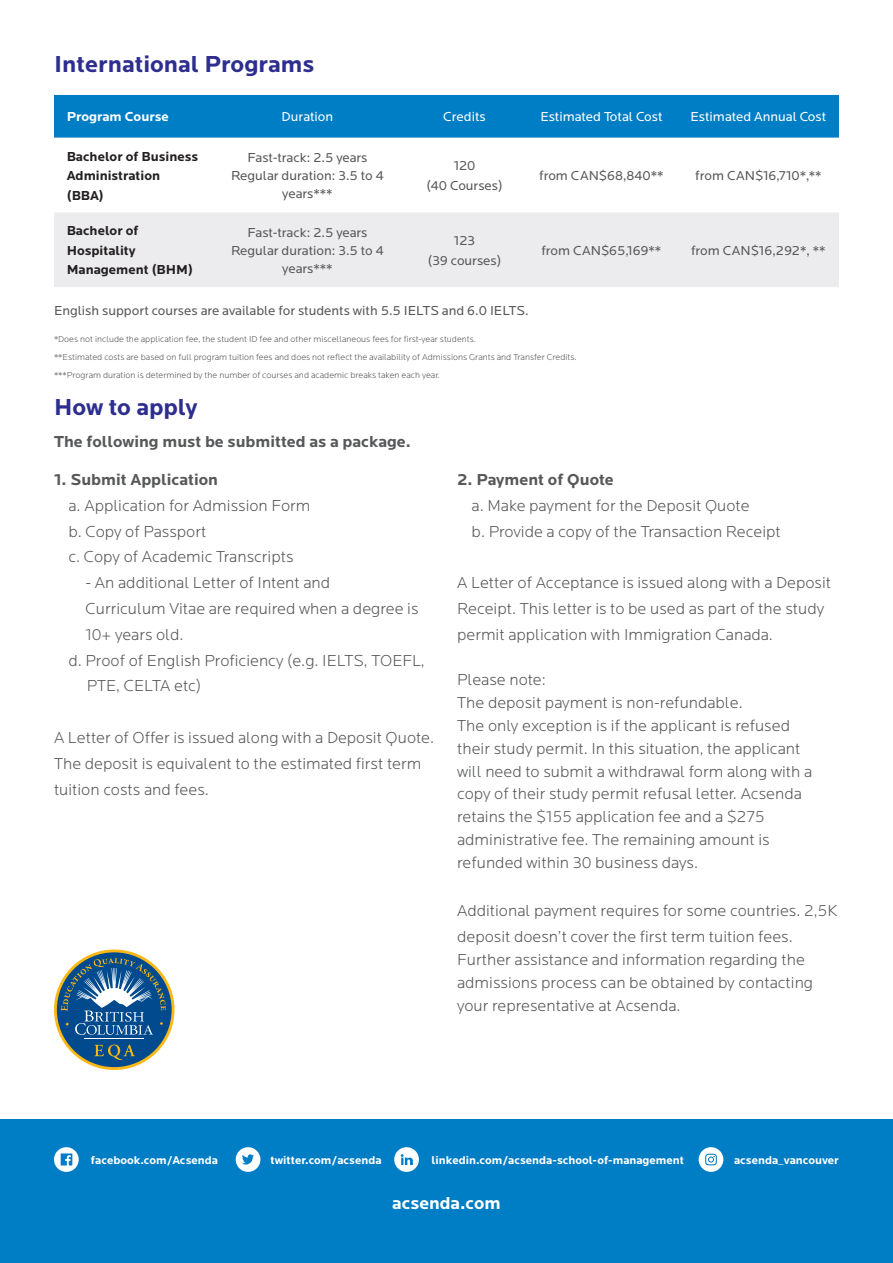
<style>
.page{position:relative;width:893px;height:1263px;background:#fff}
.page>*{position:absolute;margin:0;border:0;box-sizing:border-box;transform-origin:0 0}
.t1{font:700 24px "Locator";color:#2d2e8e}
.Body_Text{font:700 18px "Locator";color:#fff}
.t2{font:300 16.5px/22.8px "Locator";color:#57585a}
.t3{font:700 16.5px "Locator";color:#57585a}
.Body_Text-2{font:13.5px/18px "Locator";color:#57585a;text-align:center}
.Body_Text-3{font:700 13.5px/19.5px "Locator";color:#231f20}
.Body_Text-4{font:13.5px "Locator";color:#fff}
.Body_Text-5{font:700 13.5px "Locator";color:#fff}
.Body_Text-6{font:700 11.7px "Locator";color:#fff}
.Body_Text-7{font:300 9px "Locator";color:#57585a}
</style>
<div class="page">
<div style="left:0;top:1119px;width:893px;height:144px;background:#007ec5"></div>
<div style="left:54px;top:95px;width:785px;height:43px;background:#007ec5"></div>
<div style="left:54px;top:212px;width:785px;height:75px;background:#ececee"></div>
<svg style="left:54px;top:949px;width:120px;height:121px"></svg>
<hr style="left:84px;top:1038px;width:60px;height:1px;background:#fff">
<svg style="left:236px;top:1147px;width:24px;height:25px"></svg>
<svg style="left:394px;top:1147px;width:25px;height:25px"></svg>
<svg style="left:54px;top:1147px;width:25px;height:25px"></svg>
<div style="left:699px;top:1147px;width:24px;height:25px;background:#fff;border-radius:50%"></div>
<svg style="left:705px;top:1154px;width:12px;height:11px"></svg>
<p class="t1" style="left:54px;top:50px;width:262px">International Programs</p>
<p class="Body_Text-5" style="left:67px;top:109px;width:104px">Program Course</p>
<p class="Body_Text-4" style="left:282px;top:110px;width:53px">Duration</p>
<p class="Body_Text-4" style="left:443px;top:110px;width:44px">Credits</p>
<p class="Body_Text-4" style="left:540px;top:110px;width:124px">Estimated Total Cost</p>
<p class="Body_Text-4" style="left:691px;top:110px;width:137px">Estimated Annual Cost</p>
<p class="Body_Text-3" style="left:67px;top:147px;width:133px">Bachelor of Business<br>Administration (BBA)</p>
<p class="Body_Text-2" style="left:247px;top:149px;width:122px">Fast-track: 2.5 years</p>
<p class="Body_Text-2" style="left:231px;top:167px;width:154px">Regular duration: 3.5 to 4 years***</p>
<p class="Body_Text-2" style="left:426px;top:157px;width:78px;line-height:19.5px">120<br>(40 Courses)</p>
<p class="Body_Text-2" style="left:539px;top:167px;width:126px">from CAN$68,840**</p>
<p class="Body_Text-2" style="left:695px;top:167px;width:128px">from CAN$16,710*,**</p>
<p class="Body_Text-3" style="left:67px;top:221px;width:128px">Bachelor of<br>Hospitality<br>Management (BHM)</p>
<p class="Body_Text-2" style="left:247px;top:224px;width:122px">Fast-track: 2.5 years</p>
<p class="Body_Text-2" style="left:231px;top:242px;width:154px">Regular duration: 3.5 to 4 years***</p>
<p class="Body_Text-2" style="left:428px;top:231px;width:75px;line-height:19.5px">123<br>(39 courses)</p>
<p class="Body_Text-2" style="left:541px;top:242px;width:121px">from CAN$65,169**</p>
<p class="Body_Text-2" style="left:691px;top:242px;width:136px">from CAN$16,292*, **</p>
<p class="Body_Text-2" style="left:54px;top:302px;width:476px">English support courses are available for students with 5.5 IELTS and 6.0 IELTS.</p>
<p class="Body_Text-7" style="left:54px;top:334px;width:424px">*Does not include the application fee, the student ID fee and other miscellaneous fees for first-year students.</p>
<p class="Body_Text-7" style="left:54px;top:352px;width:524px">**Estimated costs are based on full program tuition fees and does not reflect the availability of Admissions Grants and Transfer Credits.</p>
<p class="Body_Text-7" style="left:54px;top:370px;width:387px">***Program duration is determined by the number of courses and academic breaks taken each year.</p>
<p class="t1" style="left:54px;top:394px;width:145px">How to apply</p>
<p class="t3" style="left:54px;top:432px;width:358px">The following must be submitted as a package.</p>
<p class="t3" style="left:54px;top:470px;width:166px">1. Submit Application</p>
<p class="t2" style="left:69px;top:494px;width:243px">a. Application for Admission Form</p>
<p class="t2" style="left:69px;top:520px;width:139px">b. Copy of Passport</p>
<p class="t2" style="left:69px;top:546px;width:227px">c. Copy of Academic Transcripts</p>
<p class="t2" style="left:86px;top:572px;width:246px">- An additional Letter of Intent and</p>
<p class="t2" style="left:86px;top:596px;width:335px;line-height:25.8px">Curriculum Vitae are required when a degree is<br>10+ years old.</p>
<p class="t2" style="left:69px;top:649px;width:358px">d. Proof of English Proficiency (e.g. IELTS, TOEFL,</p>
<p class="t2" style="left:87px;top:675px;width:116px">PTE, CELTA etc)</p>
<p class="t2" style="left:54px;top:725px;width:382px;line-height:25.8px">A Letter of Offer is issued along with a Deposit Quote.<br>The deposit is equivalent to the estimated first term tuition costs and fees.</p>
<p class="t3" style="left:457px;top:470px;width:158px">2. Payment of Quote</p>
<p class="t2" style="left:472px;top:494px;width:279px">a. Make payment for the Deposit Quote</p>
<p class="t2" style="left:472px;top:520px;width:311px">b. Provide a copy of the Transaction Receipt</p>
<p class="t2" style="left:457px;top:570px;width:376px;line-height:25.8px">A Letter of Acceptance is issued along with a Deposit<br>Receipt. This letter is to be used as part of the study permit application with Immigration Canada.</p>
<p class="t2" style="left:457px;top:669px;width:357px">Please note:<br>The deposit payment is non-refundable.<br>The only exception is if the applicant is refused their study permit. In this situation, the applicant will need to submit a withdrawal form along with a copy of their study permit refusal letter. Acsenda retains the $155 application fee and a $275 administrative fee. The remaining amount is refunded within 30 business days.</p>
<p class="t2" style="left:457px;top:898px;width:382px;line-height:25.8px">Additional payment requires for some countries. 2,5K deposit doesn’t cover the first term tuition fees.</p>
<p class="t2" style="left:457px;top:949px;width:357px">Further assistance and information regarding the admissions process can be obtained by contacting your representative at Acsenda.</p>
<p class="Body_Text-6" style="left:91px;top:1153px;width:129px">facebook.com/Acsenda</p>
<p class="Body_Text-6" style="left:271px;top:1153px;width:112px">twitter.com/acsenda</p>
<p class="Body_Text-6" style="left:432px;top:1153px;width:254px">linkedin.com/acsenda-school-of-management</p>
<p class="Body_Text-6" style="left:734px;top:1153px;width:106px">acsenda_vancouver</p>
<p class="Body_Text" style="left:392px;top:1193px;width:110px">acsenda.com</p>
</div>
